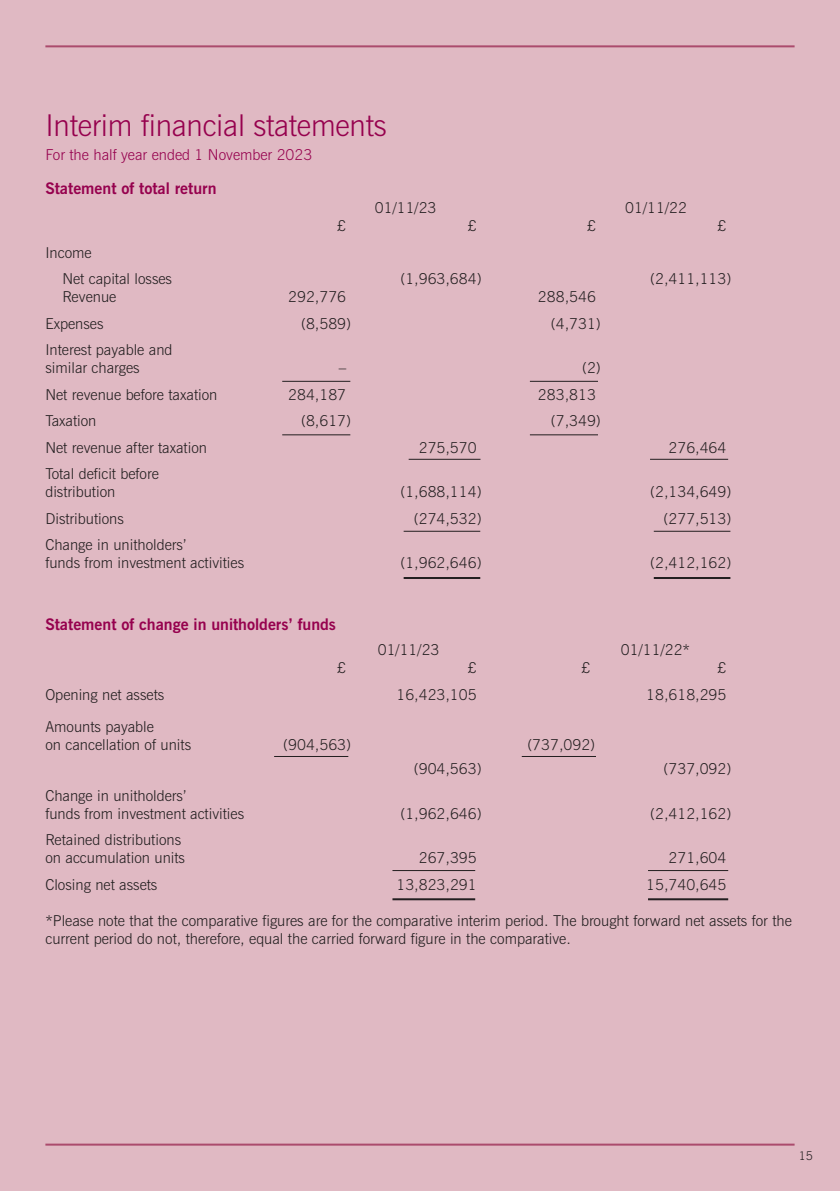
<style>
.page{position:relative;width:840px;height:1191px;background:#fff}
.page>*{position:absolute;margin:0;border:0;box-sizing:border-box;transform-origin:0 0}
.t1{font:300 30px "News Gothic BT";letter-spacing:-.01em;color:#96014e}
.t2{font:700 16px "News Gothic BT";color:#96014e}
.t3{font:300 15px/18px "News Gothic BT";color:#231f20}
.t4{font:300 15px "News Gothic BT";color:#96014e}
.t5{font:300 12px "News Gothic BT";color:#231f20}
</style>
<div class="page">
<div style="left:0;top:0;width:839px;height:1191px;background:#e0b9c3"></div>
<hr style="left:45px;top:45px;width:749px;height:2px;background:#ab4b6d">
<hr style="left:45px;top:1143px;width:749px;height:2px;background:#ab4b6d">
<hr style="left:653px;top:531px;width:77px;height:1px;background:#231f20">
<hr style="left:529px;top:381px;width:68px;height:1px;background:#231f20">
<hr style="left:282px;top:381px;width:68px;height:1px;background:#231f20">
<hr style="left:529px;top:434px;width:68px;height:1px;background:#231f20">
<hr style="left:282px;top:434px;width:68px;height:1px;background:#231f20">
<hr style="left:649px;top:459px;width:78px;height:1px;background:#231f20">
<hr style="left:408px;top:459px;width:72px;height:1px;background:#231f20">
<hr style="left:521px;top:756px;width:74px;height:1px;background:#231f20">
<hr style="left:274px;top:756px;width:74px;height:1px;background:#231f20">
<hr style="left:653px;top:577px;width:77px;height:2px;background:#231f20">
<hr style="left:403px;top:531px;width:77px;height:1px;background:#231f20">
<hr style="left:403px;top:577px;width:77px;height:2px;background:#231f20">
<hr style="left:647px;top:870px;width:80px;height:1px;background:#231f20">
<hr style="left:647px;top:898px;width:80px;height:2px;background:#231f20">
<hr style="left:392px;top:870px;width:83px;height:1px;background:#231f20">
<hr style="left:392px;top:898px;width:83px;height:2px;background:#231f20">
<h1 class="t1" style="left:45px;top:114px;width:342px">Interim financial statements</h1>
<p class="t4" style="left:45px;top:149px;width:268px">For the half year ended 1 November 2023</p>
<p class="t2" style="left:45px;top:179px;width:173px">Statement of total return</p>
<p class="t3" style="left:374px;top:200px;width:63px">01/11/23</p>
<p class="t3" style="left:625px;top:200px;width:63px">01/11/22</p>
<p class="t3" style="left:337px;top:218px;width:10px">£</p>
<p class="t3" style="left:467px;top:218px;width:10px">£</p>
<p class="t3" style="left:586px;top:218px;width:10px">£</p>
<p class="t3" style="left:717px;top:218px;width:10px">£</p>
<p class="t3" style="left:62px;top:240px;width:111px;line-height:26.6px;text-indent:-17px">Income<br>Net capital losses</p>
<p class="t3" style="left:400px;top:271px;width:83px">(1,963,684)</p>
<p class="t3" style="left:649px;top:271px;width:83px">(2,411,113)</p>
<p class="t3" style="left:62px;top:289px;width:55px">Revenue</p>
<p class="t3" style="left:288px;top:289px;width:59px">292,776</p>
<p class="t3" style="left:537px;top:289px;width:59px">288,546</p>
<p class="t3" style="left:45px;top:316px;width:60px">Expenses</p>
<p class="t3" style="left:301px;top:316px;width:51px">(8,589)</p>
<p class="t3" style="left:550px;top:316px;width:51px">(4,731)</p>
<p class="t3" style="left:45px;top:342px;width:128px">Interest payable and similar charges</p>
<p class="t3" style="left:338px;top:360px;width:9px">–</p>
<p class="t3" style="left:581px;top:360px;width:20px">(2)</p>
<p class="t3" style="left:45px;top:387px;width:173px">Net revenue before taxation</p>
<p class="t3" style="left:288px;top:387px;width:59px">284,187</p>
<p class="t3" style="left:537px;top:387px;width:59px">283,813</p>
<p class="t3" style="left:45px;top:413px;width:53px">Taxation</p>
<p class="t3" style="left:301px;top:413px;width:51px">(8,617)</p>
<p class="t3" style="left:550px;top:413px;width:51px">(7,349)</p>
<p class="t3" style="left:45px;top:440px;width:163px">Net revenue after taxation</p>
<p class="t3" style="left:418px;top:440px;width:59px">275,570</p>
<p class="t3" style="left:668px;top:440px;width:59px">276,464</p>
<p class="t3" style="left:45px;top:466px;width:115px">Total deficit before distribution</p>
<p class="t3" style="left:400px;top:484px;width:83px">(1,688,114)</p>
<p class="t3" style="left:649px;top:484px;width:83px">(2,134,649)</p>
<p class="t3" style="left:45px;top:511px;width:80px">Distributions</p>
<p class="t3" style="left:413px;top:511px;width:69px">(274,532)</p>
<p class="t3" style="left:663px;top:511px;width:69px">(277,513)</p>
<p class="t3" style="left:45px;top:537px;width:200px">Change in unitholders’<br>funds from investment activities</p>
<p class="t3" style="left:400px;top:555px;width:83px">(1,962,646)</p>
<p class="t3" style="left:649px;top:555px;width:83px">(2,412,162)</p>
<p class="t2" style="left:45px;top:615px;width:292px">Statement of change in unitholders’ funds</p>
<p class="t3" style="left:377px;top:642px;width:63px">01/11/23</p>
<p class="t3" style="left:620px;top:642px;width:71px">01/11/22*</p>
<p class="t3" style="left:337px;top:660px;width:10px">£</p>
<p class="t3" style="left:467px;top:660px;width:10px">£</p>
<p class="t3" style="left:581px;top:660px;width:10px">£</p>
<p class="t3" style="left:717px;top:660px;width:10px">£</p>
<p class="t3" style="left:45px;top:687px;width:120px">Opening net assets</p>
<p class="t3" style="left:396px;top:687px;width:82px">16,423,105</p>
<p class="t3" style="left:645px;top:687px;width:82px">18,618,295</p>
<p class="t3" style="left:45px;top:719px;width:147px">Amounts payable<br>on cancellation of units</p>
<p class="t3" style="left:283px;top:737px;width:69px">(904,563)</p>
<p class="t3" style="left:527px;top:737px;width:69px">(737,092)</p>
<p class="t3" style="left:413px;top:761px;width:69px">(904,563)</p>
<p class="t3" style="left:663px;top:761px;width:69px">(737,092)</p>
<p class="t3" style="left:45px;top:787px;width:200px">Change in unitholders’<br>funds from investment activities</p>
<p class="t3" style="left:45px;top:832px;width:141px">Retained distributions on accumulation units</p>
<p class="t3" style="left:400px;top:805px;width:83px">(1,962,646)</p>
<p class="t3" style="left:649px;top:805px;width:83px">(2,412,162)</p>
<p class="t3" style="left:418px;top:850px;width:59px">267,395</p>
<p class="t3" style="left:668px;top:850px;width:59px">271,604</p>
<p class="t3" style="left:45px;top:876px;width:113px">Closing net assets</p>
<p class="t3" style="left:396px;top:876px;width:82px">13,823,291</p>
<p class="t3" style="left:645px;top:876px;width:82px">15,740,645</p>
<p class="t3" style="left:45px;top:912px;width:747px">*Please note that the comparative figures are for the comparative interim period. The brought forward net assets for the current period do not, therefore, equal the carried forward figure in the comparative.</p>
<p class="t5" style="left:798px;top:1151px;width:16px">15</p>
</div>
